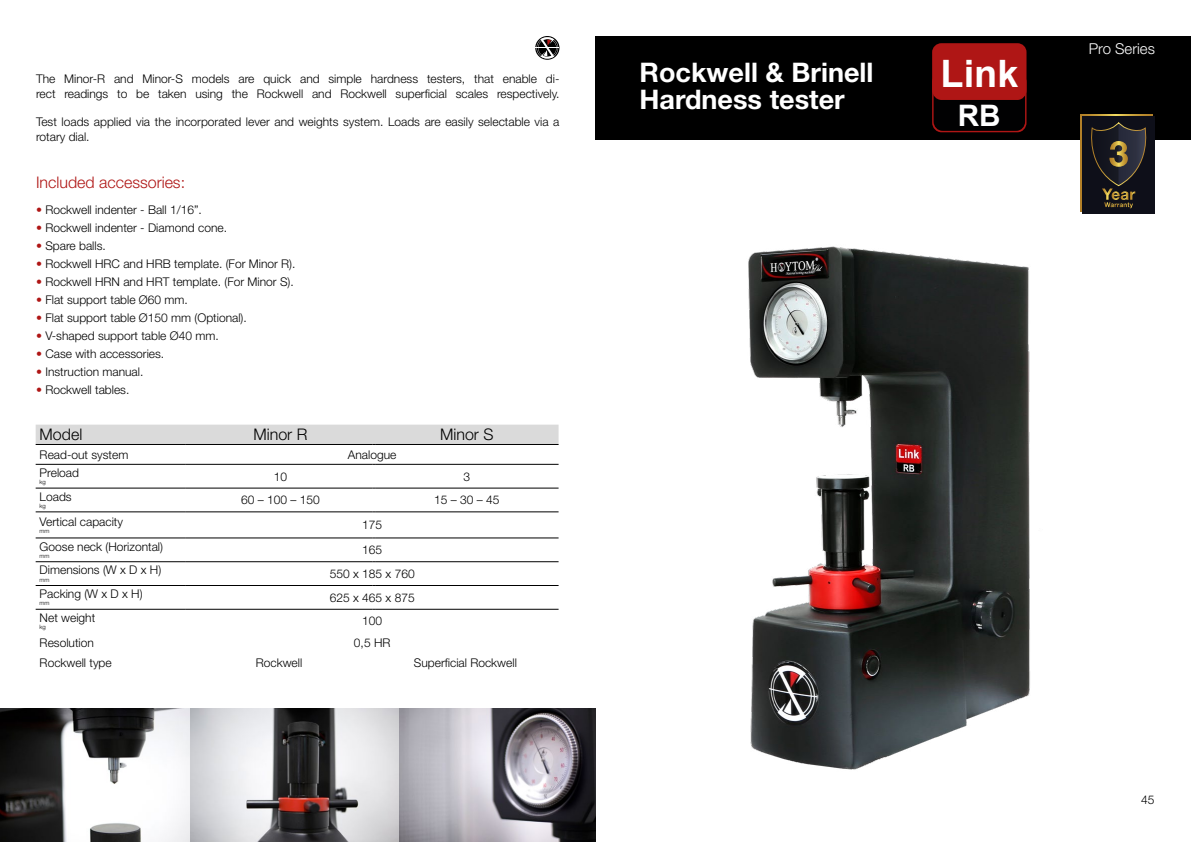
<style>
.page{position:relative;width:1191px;height:842px;background:#fff}
.page>*{position:absolute;margin:0;border:0;box-sizing:border-box;transform-origin:0 0}
.t1{font:700 37.8px "Arial";color:#fff}
.t2{font:700 29.6px "Arial";color:#fff}
.t3{font:700 27px "Helvetica Neue LT Std";color:#fff}
.t4{font:300 16px "Helvetica Neue LT Std";color:#af1615}
.t5{font:300 16px "Helvetica Neue LT Std";color:#000}
.t6{font:300 15px "Helvetica Neue LT Std";color:#fff}
.t7{font:300 12px/14.4px "Helvetica Neue LT Std";color:#000}
.t8{font:300 6px "Helvetica Neue LT Std";color:#000}
.s1{color:#af1615}
</style>
<div class="page">
<img style="left:0;top:708px;width:191px;height:134px">
<img style="left:191px;top:708px;width:208px;height:134px">
<img style="left:399px;top:708px;width:196px;height:134px">
<svg style="left:535px;top:36px;width:24px;height:24px"></svg>
<svg style="left:535px;top:37px;width:24px;height:22px"></svg>
<div style="left:36px;top:425px;width:522px;height:20px;background:#dadada"></div>
<hr style="left:375px;top:444px;width:183px;height:1px;background:#000">
<hr style="left:36px;top:464px;width:150px;height:1px;background:#000">
<hr style="left:186px;top:464px;width:186px;height:1px;background:#000">
<hr style="left:375px;top:464px;width:183px;height:1px;background:#000">
<hr style="left:36px;top:488px;width:150px;height:1px;background:#000">
<hr style="left:186px;top:488px;width:186px;height:1px;background:#000">
<hr style="left:375px;top:488px;width:183px;height:1px;background:#000">
<hr style="left:36px;top:512px;width:150px;height:1px;background:#000">
<hr style="left:186px;top:512px;width:186px;height:1px;background:#000">
<hr style="left:375px;top:512px;width:183px;height:1px;background:#000">
<hr style="left:36px;top:538px;width:150px;height:1px;background:#000">
<hr style="left:186px;top:538px;width:186px;height:1px;background:#000">
<hr style="left:375px;top:538px;width:183px;height:1px;background:#000">
<hr style="left:36px;top:561px;width:150px;height:1px;background:#000">
<hr style="left:186px;top:561px;width:186px;height:1px;background:#000">
<hr style="left:375px;top:561px;width:183px;height:1px;background:#000">
<hr style="left:36px;top:585px;width:150px;height:1px;background:#000">
<hr style="left:186px;top:585px;width:186px;height:1px;background:#000">
<hr style="left:375px;top:585px;width:183px;height:1px;background:#000">
<hr style="left:36px;top:609px;width:150px;height:1px;background:#000">
<hr style="left:186px;top:609px;width:186px;height:1px;background:#000">
<hr style="left:375px;top:609px;width:183px;height:1px;background:#000">
<div style="left:595px;top:36px;width:596px;height:104px;background:#000"></div>
<img style="left:595px;top:246px;width:435px;height:550px">
<svg style="left:932px;top:73px;width:94px;height:59px"></svg>
<div style="left:933px;top:71px;width:92px;height:60px;background:#010102;border-radius:9px"></div>
<div style="left:932px;top:43px;width:94px;height:57px;background:#af1615;border-radius:9px"></div>
<svg style="left:1080px;top:115px;width:72px;height:97px"></svg>
<div style="left:1082px;top:117px;width:73px;height:97px;background:#0e0f19"></div>
<svg style="left:1091px;top:122px;width:56px;height:86px"></svg>
<p class="t7" style="left:36px;top:71px;width:525px">The Minor-R and Minor-S models are quick and simple hardness testers, that enable di&shy;rect readings to be taken using the Rockwell and Rockwell superficial scales respectively.</p>
<p class="t7" style="left:36px;top:115px;width:525px">Test loads applied via the incorporated lever and weights system. Loads are easily selectable via a rotary dial.</p>
<h3 class="t4" style="left:36px;top:173px;width:151px">Included accessories:</h3>
<p class="t7" style="left:36px;top:202px;width:167px"><span class="s1">•</span> Rockwell indenter - Ball 1/16”.</p>
<p class="t7" style="left:36px;top:220px;width:192px"><span class="s1">•</span> Rockwell indenter - Diamond cone.</p>
<p class="t7" style="left:36px;top:238px;width:71px"><span class="s1">•</span> Spare balls.</p>
<p class="t7" style="left:36px;top:256px;width:261px"><span class="s1">•</span> Rockwell HRC and HRB template. (For Minor R).</p>
<p class="t7" style="left:36px;top:274px;width:259px"><span class="s1">•</span> Rockwell HRN and HRT template. (For Minor S).</p>
<p class="t7" style="left:36px;top:292px;width:153px"><span class="s1">•</span> Flat support table Ø60 mm.</p>
<p class="t7" style="left:36px;top:310px;width:212px"><span class="s1">•</span> Flat support table Ø150 mm (Optional).</p>
<p class="t7" style="left:36px;top:328px;width:184px"><span class="s1">•</span> V-shaped support table Ø40 mm.</p>
<p class="t7" style="left:36px;top:346px;width:130px"><span class="s1">•</span> Case with accessories.</p>
<p class="t7" style="left:36px;top:364px;width:109px"><span class="s1">•</span> Instruction manual.</p>
<p class="t7" style="left:36px;top:382px;width:95px"><span class="s1">•</span> Rockwell tables.</p>
<h3 class="t5" style="left:40px;top:425px;width:44px">Model</h3>
<h3 class="t5" style="left:253px;top:425px;width:55px">Minor R</h3>
<h3 class="t5" style="left:440px;top:425px;width:55px">Minor S</h3>
<p class="t7" style="left:40px;top:447px;width:90px">Read-out system</p>
<p class="t7" style="left:348px;top:447px;width:50px">Analogue</p>
<p class="t7" style="left:40px;top:465px;width:41px">Preload</p>
<p class="t8" style="left:40px;top:478px;width:8px">kg</p>
<p class="t7" style="left:274px;top:469px;width:15px">10</p>
<p class="t7" style="left:463px;top:469px;width:8px">3</p>
<p class="t7" style="left:40px;top:489px;width:34px">Loads</p>
<p class="t8" style="left:40px;top:502px;width:8px">kg</p>
<p class="t7" style="left:241px;top:492px;width:80px">60 – 100 – 150</p>
<p class="t7" style="left:434px;top:492px;width:67px">15 – 30 – 45</p>
<p class="t7" style="left:40px;top:514px;width:85px">Vertical capacity</p>
<p class="t8" style="left:40px;top:527px;width:11px">mm</p>
<p class="t7" style="left:362px;top:517px;width:22px">175</p>
<p class="t7" style="left:40px;top:539px;width:125px">Goose neck (Horizontal)</p>
<p class="t8" style="left:40px;top:552px;width:11px">mm</p>
<p class="t7" style="left:362px;top:542px;width:22px">165</p>
<p class="t7" style="left:40px;top:563px;width:123px">Dimensions (W x D x H)</p>
<p class="t8" style="left:40px;top:576px;width:11px">mm</p>
<p class="t7" style="left:330px;top:566px;width:86px">550 x 185 x 760</p>
<p class="t7" style="left:40px;top:586px;width:104px">Packing (W x D x H)</p>
<p class="t8" style="left:40px;top:599px;width:11px">mm</p>
<p class="t7" style="left:330px;top:590px;width:86px">625 x 465 x 875</p>
<p class="t7" style="left:40px;top:610px;width:57px">Net weight</p>
<p class="t8" style="left:40px;top:623px;width:8px">kg</p>
<p class="t7" style="left:362px;top:614px;width:22px">100</p>
<p class="t7" style="left:40px;top:635px;width:56px">Resolution</p>
<p class="t7" style="left:354px;top:635px;width:38px">0,5 HR</p>
<p class="t7" style="left:40px;top:655px;width:74px">Rockwell type</p>
<p class="t7" style="left:256px;top:655px;width:48px">Rockwell</p>
<p class="t7" style="left:414px;top:655px;width:104px">Superficial Rockwell</p>
<h3 class="t3" style="left:639px;top:56px;width:235px">Rockwell &amp; Brinell</h3>
<h3 class="t3" style="left:639px;top:82px;width:207px">Hardness tester</h3>
<h1 class="t1" style="left:940px;top:47px;width:79px">Link</h1>
<h2 class="t2" style="left:958px;top:95px;width:44px">RB</h2>
<p class="t6" style="left:1088px;top:39px;width:68px">Pro Series</p>
<p class="t7" style="left:1141px;top:792px;width:15px">45</p>
</div>
